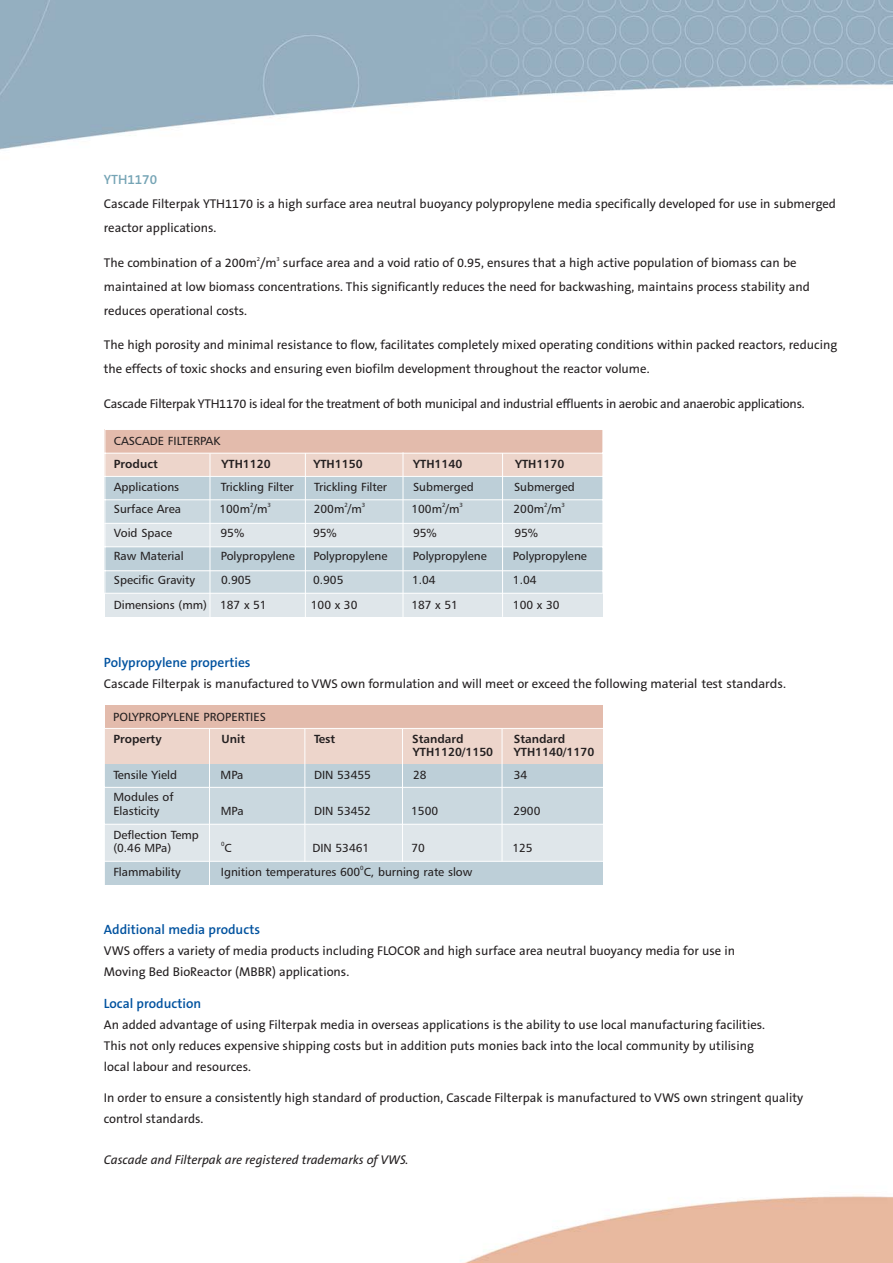
<style>
.page{position:relative;width:893px;height:1263px;background:#fff}
.page>*{position:absolute;margin:0;border:0;box-sizing:border-box;transform-origin:0 0}
.t1{font:600 13.5px "The Sans B6";color:#00529f}
.t2{font:600 13.5px "The Sans B6";color:#75a4b5}
.t3{font:12.75px/24px "The Sans B5 Plain";color:#231f20}
.t4{font:12.75px "The Sans B5 Plain";letter-spacing:-.02em;color:#231f20}
.t5{font:italic 12.75px "The Sans Q5 Plain";color:#231f20}
.t6{font:11.7px/13.5px "Humanist 777 BT Roman B";color:#231f20}
.t7{font:11.7px "Humanist 777 BT Bold B";color:#231f20}
.t8{font:6px "Humanist 777 BT Roman B";color:#231f20}
.t9{font:6px "The Sans B5 Plain";color:#231f20}
.s1{font-size:12.75px}
.s2{font-family:"Humanist 777 BT Roman B"}
</style>
<div class="page">
<img style="left:0;top:0;width:892px;height:1263px">
<svg style="left:104px;top:429px;width:500px;height:166px;background:#d4d5d6"></svg>
<div style="left:105px;top:593px;width:497px;height:24px;background:#dfe6ea"></div>
<hr style="left:100px;top:593px;width:502px;height:1px;background:#fff">
<hr style="left:209px;top:454px;width:1px;height:163px;background:#fff">
<hr style="left:305px;top:453px;width:1px;height:164px;background:#fff">
<hr style="left:502px;top:453px;width:1px;height:164px;background:#fff">
<hr style="left:402px;top:452px;width:1px;height:165px;background:#fff">
<svg style="left:92px;top:703px;width:516px;height:193px;background:#d8dcdf"></svg>
<hr style="left:209px;top:729px;width:1px;height:166px;background:#fff">
<hr style="left:304px;top:728px;width:1px;height:134px;background:#fff">
<hr style="left:501px;top:728px;width:1px;height:133px;background:#fff">
<hr style="left:402px;top:728px;width:1px;height:134px;background:#fff">
<hr style="left:102px;top:861px;width:514px;height:1px;background:#fff">
<div style="left:105px;top:705px;width:497px;height:23px;background:#e3bbac"></div>
<hr style="left:104px;top:728px;width:499px;height:1px;background:#fff">
<hr style="left:104px;top:523px;width:499px;height:1px;background:#fff">
<p class="t2" style="left:104px;top:175px;width:55px">YTH1170</p>
<p class="t3" style="left:104px;top:193px;width:733px">Cascade Filterpak YTH1170 is a high surface area neutral buoyancy polypropylene media specifically developed for use in submerged reactor applications.</p>
<p class="t3" style="left:104px;top:252px;width:174px">The combination of a 200m /m</p>
<p class="t9" style="left:257px;top:256px;width:5px">2</p>
<p class="t9" style="left:276px;top:256px;width:5px">3</p>
<p class="t3" style="left:104px;top:252px;width:707px;text-indent:179px">surface area and a void ratio of 0.95, ensures that a high active population of biomass can be maintained at low biomass concentrations. This significantly reduces the need for backwashing, maintains process stability and reduces operational costs.</p>
<p class="t3" style="left:104px;top:334px;width:734px">The high porosity and minimal resistance to flow, facilitates completely mixed operating conditions within packed reactors, reducing the effects of toxic shocks and ensuring even biofilm development throughout the reactor volume.</p>
<p class="t4" style="left:104px;top:399px;width:702px">Cascade Filterpak YTH1170 is ideal for the treatment of both municipal and industrial effluents in aerobic and anaerobic applications.</p>
<p class="t6" style="left:114px;top:435px;width:108px">CASCADE FILTERPAK</p>
<p class="t7" style="left:114px;top:460px;width:45px">Product</p>
<p class="t7" style="left:221px;top:460px;width:51px">YTH1120</p>
<p class="t7" style="left:313px;top:460px;width:51px">YTH1150</p>
<p class="t7" style="left:413px;top:460px;width:51px">YTH1140</p>
<p class="t7" style="left:515px;top:460px;width:51px">YTH1170</p>
<p class="t6" style="left:114px;top:481px;width:67px">Applications</p>
<p class="t6" style="left:221px;top:481px;width:75px">Trickling Filter</p>
<p class="t6" style="left:314px;top:481px;width:75px">Trickling Filter</p>
<p class="t6" style="left:413px;top:481px;width:62px">Submerged</p>
<p class="t6" style="left:514px;top:481px;width:62px">Submerged</p>
<p class="t6" style="left:114px;top:504px;width:69px">Surface Area</p>
<p class="t6" style="left:219px;top:504px;width:50px">100m <span class="s1">/</span>m</p>
<p class="t8" style="left:250px;top:503px;width:5px">2</p>
<p class="t8" style="left:267px;top:503px;width:5px">3</p>
<p class="t6" style="left:314px;top:504px;width:50px">200m <span class="s1">/</span>m</p>
<p class="t8" style="left:344px;top:503px;width:5px">2</p>
<p class="t8" style="left:362px;top:503px;width:5px">3</p>
<p class="t6" style="left:411px;top:504px;width:50px">100m <span class="s1">/</span>m</p>
<p class="t8" style="left:442px;top:503px;width:5px">2</p>
<p class="t8" style="left:459px;top:503px;width:5px">3</p>
<p class="t6" style="left:513px;top:504px;width:50px">200m <span class="s1">/</span>m</p>
<p class="t8" style="left:544px;top:503px;width:5px">2</p>
<p class="t8" style="left:561px;top:503px;width:5px">3</p>
<p class="t6" style="left:114px;top:527px;width:60px">Void Space</p>
<p class="t6" style="left:220px;top:527px;width:25px">95%</p>
<p class="t6" style="left:313px;top:527px;width:25px">95%</p>
<p class="t6" style="left:413px;top:527px;width:25px">95%</p>
<p class="t6" style="left:514px;top:527px;width:25px">95%</p>
<p class="t6" style="left:114px;top:551px;width:71px">Raw Material</p>
<p class="t6" style="left:221px;top:551px;width:76px">Polypropylene</p>
<p class="t6" style="left:313px;top:551px;width:76px">Polypropylene</p>
<p class="t6" style="left:413px;top:551px;width:76px">Polypropylene</p>
<p class="t6" style="left:513px;top:551px;width:76px">Polypropylene</p>
<p class="t6" style="left:114px;top:574px;width:83px">Specific Gravity</p>
<p class="t6" style="left:221px;top:574px;width:32px">0.905</p>
<p class="t6" style="left:313px;top:574px;width:32px">0.905</p>
<p class="t6" style="left:412px;top:574px;width:25px">1.04</p>
<p class="t6" style="left:513px;top:574px;width:25px">1.04</p>
<p class="t6" style="left:114px;top:599px;width:154px">Dimensions (mm) 187 x 51</p>
<p class="t6" style="left:311px;top:599px;width:48px">100 x 30</p>
<p class="t6" style="left:411px;top:599px;width:48px">187 x 51</p>
<p class="t6" style="left:513px;top:599px;width:48px">100 x 30</p>
<p class="t1" style="left:104px;top:658px;width:148px">Polypropylene properties</p>
<p class="t3" style="left:104px;top:673px;width:684px">Cascade Filterpak is manufactured to VWS own formulation and will meet or exceed the following <span class="s2">material test standards.</span></p>
<p class="t6" style="left:113px;top:711px;width:154px">POLYPROPYLENE PROPERTIES</p>
<p class="t7" style="left:113px;top:734px;width:50px">Property</p>
<p class="t7" style="left:221px;top:734px;width:25px">Unit</p>
<p class="t7" style="left:314px;top:734px;width:23px">Test</p>
<p class="t7" style="left:412px;top:734px;width:53px">Standard</p>
<p class="t7" style="left:514px;top:734px;width:53px">Standard</p>
<p class="t7" style="left:413px;top:748px;width:82px">YTH1120/1150</p>
<p class="t7" style="left:514px;top:748px;width:82px">YTH1140/1170</p>
<p class="t6" style="left:113px;top:769px;width:65px">Tensile Yield</p>
<p class="t6" style="left:220px;top:769px;width:24px">MPa</p>
<p class="t6" style="left:314px;top:769px;width:58px">DIN 53455</p>
<p class="t6" style="left:413px;top:769px;width:15px">28</p>
<p class="t6" style="left:513px;top:769px;width:15px">34</p>
<p class="t6" style="left:113px;top:792px;width:62px">Modules of<br>Elasticity</p>
<p class="t6" style="left:221px;top:805px;width:24px">MPa</p>
<p class="t6" style="left:314px;top:805px;width:58px">DIN 53452</p>
<p class="t6" style="left:411px;top:805px;width:28px">1500</p>
<p class="t6" style="left:513px;top:805px;width:28px">2900</p>
<p class="t6" style="left:113px;top:829px;width:87px">Deflection Temp (0.46 MPa)</p>
<p class="t8" style="left:221px;top:842px;width:5px">0</p>
<p class="t6" style="left:224px;top:843px;width:9px">C</p>
<p class="t6" style="left:312px;top:843px;width:58px">DIN 53461</p>
<p class="t6" style="left:411px;top:843px;width:15px">70</p>
<p class="t6" style="left:512px;top:843px;width:22px">125</p>
<p class="t8" style="left:360px;top:866px;width:5px">0</p>
<p class="t6" style="left:113px;top:867px;width:69px">Flammability</p>
<p class="t6" style="left:221px;top:867px;width:253px">Ignition temperatures 600 C, burning rate slow</p>
<p class="t1" style="left:104px;top:925px;width:158px">Additional media products</p>
<p class="t3" style="left:104px;top:942px;width:632px;line-height:21px">VWS offers a variety of media products including FLOCOR and high surface area neutral buoyancy media for use in<br>Moving Bed BioReactor (MBBR) applications.</p>
<p class="t1" style="left:104px;top:998px;width:99px">Local production</p>
<p class="t3" style="left:104px;top:1015px;width:662px;line-height:21px">An added advantage of using Filterpak media in overseas applications is the ability to use local manufacturing facilities.<br>This not only reduces expensive shipping costs but in addition puts monies back into the local community by utilising local labour and resources.</p>
<p class="t3" style="left:104px;top:1089px;width:701px;line-height:21px">In order to ensure a consistently high standard of production, Cascade Filterpak is manufactured to VWS own stringent quality control standards.</p>
<p class="t5" style="left:104px;top:1155px;width:306px">Cascade and Filterpak are registered trademarks of VWS.</p>
</div>
